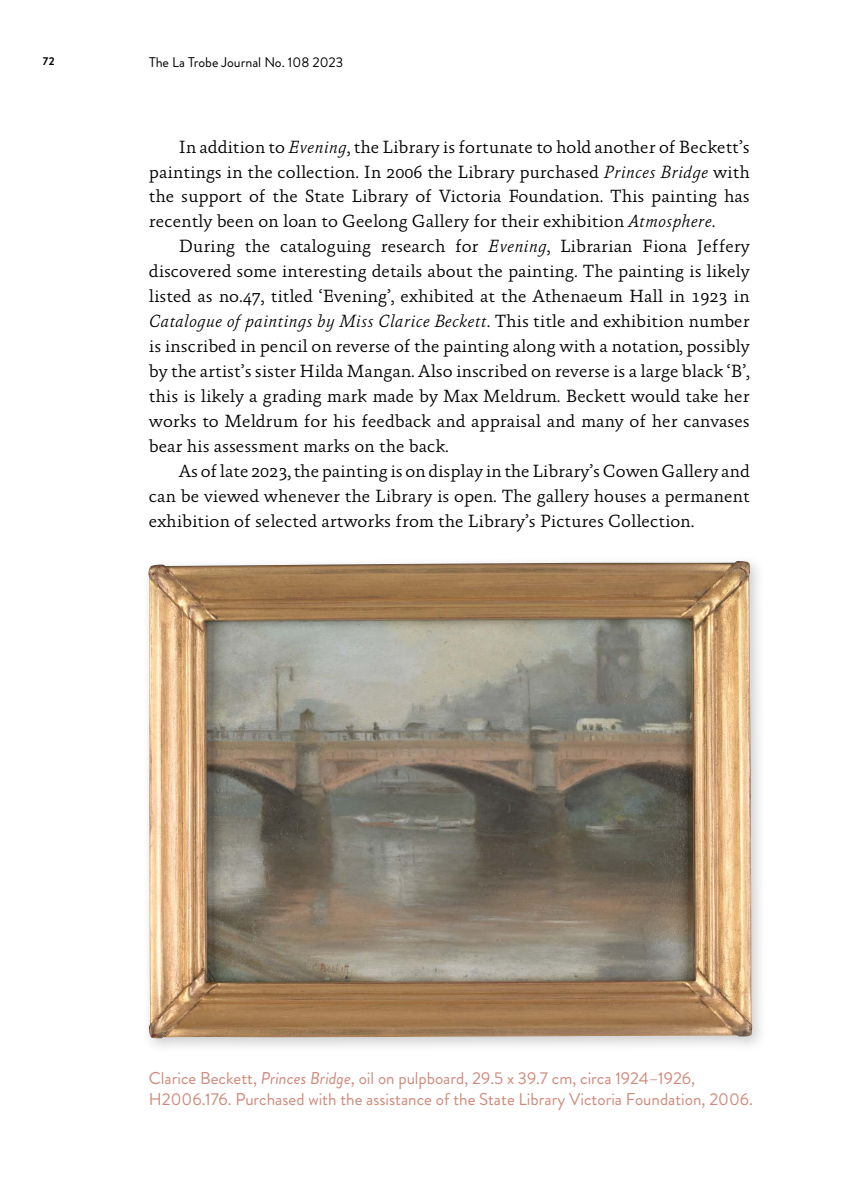
<style>
.page{position:relative;width:849px;height:1201px;background:#fff}
.page>*{position:absolute;margin:0;border:0;box-sizing:border-box;transform-origin:0 0}
.t1{font:300 17.85px/24.8px "Absara";color:#000;text-align:justify}
.t2{font:17.15px/21px "Brandon Grotesque";color:#cf897b}
.t3{font:14px "Brandon Grotesque";color:#000}
.t4{font:700 11.38px "Brandon Grotesque";color:#000}
.s1{font-style:italic}
</style>
<div class="page">
<div style="left:141px;top:553px;width:626px;height:501px;background:#000;opacity:.2"></div>
<img style="left:148px;top:561px;width:604px;height:477px">
<p class="t4" style="left:43px;top:53px;width:13px">72</p>
<p class="t3" style="left:149px;top:52px;width:196px">The La Trobe Journal No. 108 2023</p>
<p class="t1" style="left:149px;top:134px;width:602px;text-indent:30px">In addition to <span class="s1">Evening</span>, the Library is fortunate to hold another of Beckett’s paintings in the collection. In 2006 the Library purchased <span class="s1">Princes Bridge</span> with the support of the State Library of Victoria Foundation. This painting has recently been on loan to Geelong Gallery for their exhibition <span class="s1">Atmosphere</span>.</p>
<p class="t1" style="left:149px;top:234px;width:602px;text-indent:30px">During the cataloguing research for <span class="s1">Evening</span>, Librarian Fiona Jeffery discovered some interesting details about the painting. The painting is likely listed as no.47, titled ‘Evening’, exhibited at the Athenaeum Hall in 1923 in <span class="s1">Catalogue of paintings by Miss Clarice Beckett</span>. This title and exhibition number is inscribed in pencil on reverse of the painting along with a notation, possibly by the artist’s sister Hilda Mangan. Also inscribed on reverse is a large black ‘B’, this is likely a grading mark made by Max Meldrum. Beckett would take her works to Meldrum for his feedback and appraisal and many of her canvases bear his assessment marks on the back.</p>
<p class="t1" style="left:149px;top:459px;width:602px;text-indent:30px">As of late 2023, the painting is on display in the Library’s Cowen Gallery and can be viewed whenever the Library is open. The gallery houses a permanent exhibition of selected artworks from the Library’s Pictures Collection.</p>
<p class="t2" style="left:149px;top:1067px;width:605px">Clarice Beckett, <span class="s1">Princes Bridge</span>, oil on pulpboard, 29.5 x 39.7 cm, circa 1924–1926,<br>H2006.176. Purchased with the assistance of the State Library Victoria Foundation, 2006.</p>
</div>
